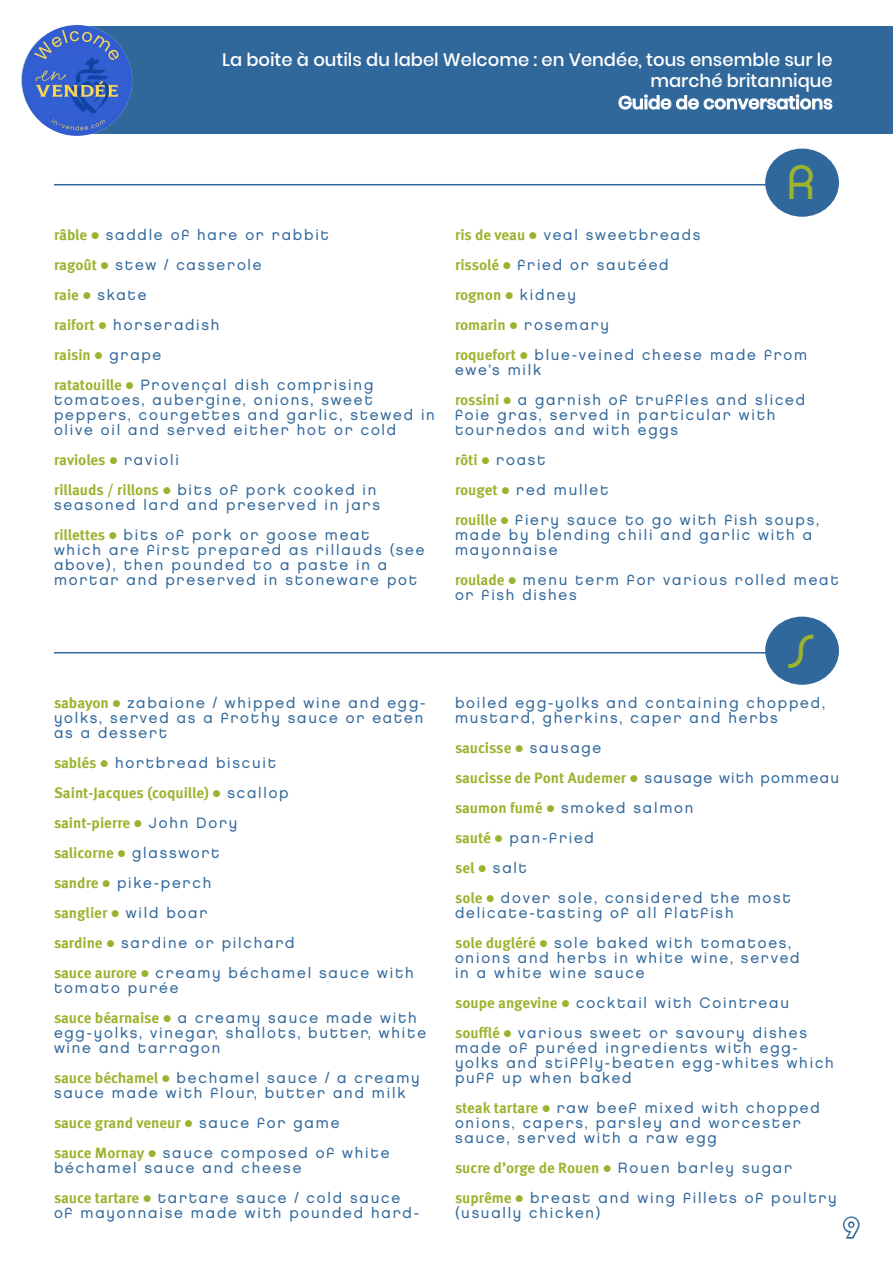
<style>
.page{position:relative;width:893px;height:1263px;background:#fff}
.page>*{position:absolute;margin:0;border:0;box-sizing:border-box;transform-origin:0 0}
.t1{font:48px "Chalet London Nineteen Seventy";color:#9ab42f}
.t2{font:27px "Chalet Tokyo";color:#fff}
.t3{font:500 18px/21.6px "Poppins";color:#fff;text-align:right}
.t4{font:15px/15px "Chalet London Nineteen Eighty";letter-spacing:.12em;color:#31689b}
.t5{font:700 15px/30px "Meta OFC";color:#9ab42f}
.s1{font-family:"Meta OFC";font-weight:700;color:#9ab42f}
.s2{color:#9ab42f}
.s3{font-family:"Chalet London Nineteen Eighty";font-weight:400;color:#31689b}
</style>
<div class="page">
<svg style="left:843px;top:1216px;width:17px;height:23px"></svg>
<hr style="left:54px;top:184px;width:715px;height:1px;background:#31689b">
<hr style="left:54px;top:652px;width:715px;height:1px;background:#31689b">
<div style="left:766px;top:149px;width:72px;height:67px;background:#31689b;border-radius:50%"></div>
<div style="left:765px;top:149px;width:74px;height:68px;border:2px solid #31689b;border-radius:50%"></div>
<div style="left:766px;top:617px;width:72px;height:67px;background:#31689b;border-radius:50%"></div>
<div style="left:765px;top:617px;width:74px;height:68px;border:2px solid #31689b;border-radius:50%"></div>
<div style="left:72px;top:26px;width:821px;height:108px;background:#31689b"></div>
<img style="left:21px;top:25px;width:112px;height:111px">
<p class="t3" style="left:222px;top:49px;width:612px">La boite à outils du label Welcome : en Vendée, tous ensemble sur le marché britannique<br>Guide de conversations</p>
<p class="t4" style="left:54px;top:220px;width:277px;line-height:30px"><span class="s1">râble</span> <span class="s2">●</span> saddle of hare or rabbit <span class="s1">ragoût</span> <span class="s2">●</span> stew / casserole<br><span class="s1">raie</span> <span class="s2">●</span> skate<br><span class="s1">raifort</span> <span class="s2">●</span> horseradish</p>
<p class="t5" style="left:54px;top:340px;width:109px">raisin ● <span class="s3">grape</span></p>
<p class="t4" style="left:54px;top:377px;width:382px"><span class="s1">ratatouille</span> <span class="s2">●</span> Provençal dish comprising tomatoes, aubergine, onions, sweet peppers, courgettes and garlic, stewed in olive oil and served either hot or cold</p>
<p class="t5" style="left:54px;top:445px;width:126px">ravioles ● <span class="s3">ravioli</span></p>
<p class="t4" style="left:54px;top:482px;width:327px"><span class="s1">rillauds / rillons</span> <span class="s2">●</span> bits of pork cooked in seasoned lard and preserved in jars</p>
<p class="t4" style="left:54px;top:527px;width:372px"><span class="s1">rillettes</span> <span class="s2">●</span> bits of pork or goose meat<br>which are first prepared as rillauds (see above), then pounded to a paste in a mortar and preserved in stoneware pot</p>
<p class="t4" style="left:54px;top:695px;width:373px"><span class="s1">sabayon</span> <span class="s2">●</span> zabaione / whipped wine and egg&shy;yolks, served as a frothy sauce or eaten as a dessert</p>
<p class="t4" style="left:54px;top:755px;width:224px"><span class="s1">sablés</span> <span class="s2">●</span> hortbread biscuit</p>
<p class="t5" style="left:54px;top:778px;width:236px">Saint-Jacques (coquille) ● <span class="s3">scallop </span>saint-pierre ● <span class="s3">John Dory </span>salicorne ● <span class="s3">glasswort</span></p>
<p class="t4" style="left:54px;top:875px;width:159px"><span class="s1">sandre</span> <span class="s2">●</span> pike-perch</p>
<p class="t5" style="left:54px;top:898px;width:155px">sanglier ● <span class="s3">wild boar</span></p>
<p class="t4" style="left:54px;top:928px;width:361px;line-height:30px"><span class="s1">sardine</span> <span class="s2">●</span> sardine or pilchard<br><span class="s1">sauce aurore</span> <span class="s2">●</span> creamy béchamel sauce with</p>
<p class="t4" style="left:54px;top:973px;width:364px;line-height:30px">tomato purée<br><span class="s1">sauce béarnaise</span> <span class="s2">●</span> a creamy sauce made with</p>
<p class="t4" style="left:54px;top:1025px;width:374px">egg-yolks, vinegar, shallots, butter, white wine and tarragon</p>
<p class="t4" style="left:54px;top:1070px;width:367px"><span class="s1">sauce béchamel</span> <span class="s2">●</span> bechamel sauce / a creamy sauce made with flour, butter and milk</p>
<p class="t5" style="left:54px;top:1108px;width:287px">sauce grand veneur ● <span class="s3">sauce for game</span></p>
<p class="t4" style="left:54px;top:1145px;width:337px"><span class="s1">sauce Mornay</span> <span class="s2">●</span> sauce composed of white béchamel sauce and cheese</p>
<p class="t4" style="left:54px;top:1190px;width:367px"><span class="s1">sauce tartare</span> <span class="s2">●</span> tartare sauce / cold sauce of mayonnaise made with pounded hard-</p>
<h1 class="t1" style="left:786px;top:153px;width:31px">R</h1>
<p class="t4" style="left:455px;top:220px;width:247px;line-height:30px"><span class="s1">ris de veau</span> <span class="s2">●</span> veal sweetbreads <span class="s1">rissolé</span> <span class="s2">●</span> fried or sautéed</p>
<p class="t5" style="left:455px;top:280px;width:122px">rognon ● <span class="s3">kidney</span></p>
<p class="t4" style="left:455px;top:310px;width:354px;line-height:30px"><span class="s1">romarin</span> <span class="s2">●</span> rosemary<br><span class="s1">roquefort</span> <span class="s2">●</span> blue-veined cheese made from</p>
<p class="t4" style="left:455px;top:355px;width:352px;line-height:30px">ewe’s milk<br><span class="s1">rossini</span> <span class="s2">●</span> a garnish of truffles and sliced</p>
<p class="t4" style="left:455px;top:407px;width:322px">foie gras, served in particular with tournedos and with eggs</p>
<p class="t4" style="left:455px;top:445px;width:366px;line-height:30px"><span class="s1">rôti</span> <span class="s2">●</span> roast<br><span class="s1">rouget</span> <span class="s2">●</span> red mullet<br><span class="s1">rouille</span> <span class="s2">●</span> fiery sauce to go with fish soups,</p>
<p class="t4" style="left:455px;top:527px;width:359px">made by blending chili and garlic with a mayonnaise</p>
<p class="t4" style="left:455px;top:572px;width:385px"><span class="s1">roulade</span> <span class="s2">●</span> menu term for various rolled meat or fish dishes</p>
<h1 class="t1" style="left:788px;top:621px;width:27px">S</h1>
<p class="t4" style="left:455px;top:695px;width:371px">boiled egg-yolks and containing chopped, mustard, gherkins, caper and herbs</p>
<p class="t5" style="left:455px;top:733px;width:385px">saucisse ● <span class="s3">sausage<br></span>saucisse de Pont Audemer ● <span class="s3">sausage with pommeau</span></p>
<p class="t4" style="left:455px;top:793px;width:337px;line-height:30px"><span class="s1">saumon fumé</span> <span class="s2">●</span> smoked salmon<br><span class="s1">sauté</span> <span class="s2">●</span> pan-fried<br><span class="s1">sel</span> <span class="s2">●</span> salt<br><span class="s1">sole</span> <span class="s2">●</span> dover sole, considered the most</p>
<p class="t4" style="left:455px;top:898px;width:338px;line-height:30px">delicate-tasting of all flatfish<br><span class="s1">sole dugléré</span> <span class="s2">●</span> sole baked with tomatoes,</p>
<p class="t4" style="left:455px;top:950px;width:346px">onions and herbs in white wine, served in a white wine sauce</p>
<p class="t4" style="left:455px;top:988px;width:353px;line-height:30px"><span class="s1">soupe angevine</span> <span class="s2">●</span> cocktail with Cointreau <span class="s1">soufflé</span> <span class="s2">●</span> various sweet or savoury dishes</p>
<p class="t4" style="left:455px;top:1040px;width:380px">made of puréed ingredients with egg&shy;yolks and stiffly-beaten egg-whites which puff up when baked</p>
<p class="t4" style="left:455px;top:1100px;width:366px"><span class="s1">steak tartare</span> <span class="s2">●</span> raw beef mixed with chopped onions, capers, parsley and worcester sauce, served with a raw egg</p>
<p class="t5" style="left:455px;top:1153px;width:339px">sucre d’orge de Rouen ● <span class="s3">Rouen barley sugar</span></p>
<p class="t4" style="left:455px;top:1190px;width:383px"><span class="s1">suprême</span> <span class="s2">●</span> breast and wing fillets of poultry (usually chicken)</p>
<h2 class="t2" style="left:844px;top:1211px;width:17px">9</h2>
</div>
